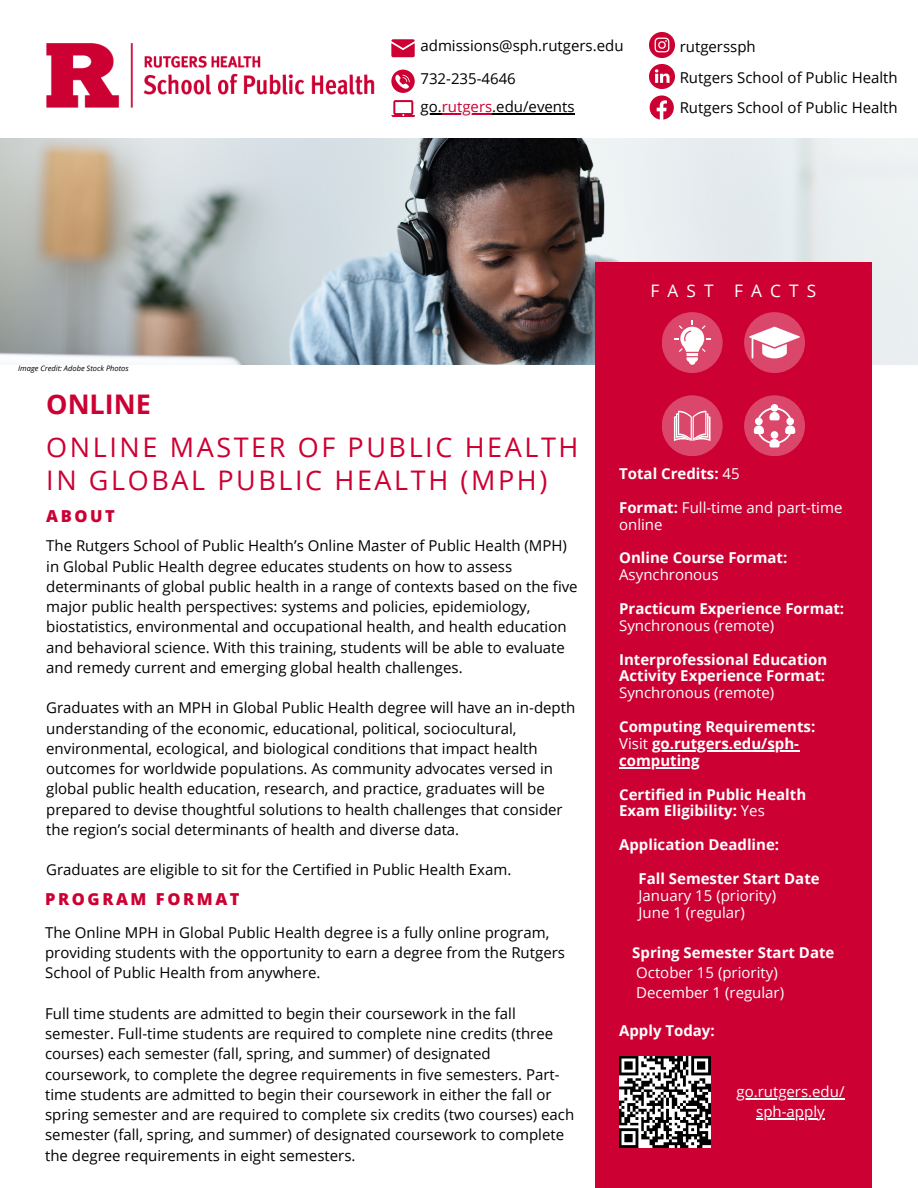
<style>
.page{position:relative;width:918px;height:1188px;background:#fff}
.page>*{position:absolute;margin:0;border:0;box-sizing:border-box;transform-origin:0 0}
.t1{font:27px/32.7px "Open Sans";letter-spacing:.095em;color:#c03}
.t2{font:700 27px "Open Sans";color:#c03}
.t3{font:17.25px "Open Sans";letter-spacing:.47em;color:#fff}
.t4{font:800 16.5px "Open Sans";letter-spacing:.155em;color:#c03}
.t5{font:15px/20.2px "Open Sans";color:#000}
.t6{font:700 15px/16.8px "Open Sans";color:#fff}
.t7{font:15px/16.8px "Open Sans";color:#fff}
.t8{font:italic 7.5px "Open Sans";color:#000}
.s1{color:#c03}
.s2{font-weight:400}
.s3{font-weight:700}
</style>
<div class="page">
<img style="left:0;top:138px;width:918px;height:226px">
<div style="left:595px;top:262px;width:277px;height:926px;background:#c03"></div>
<div style="left:744px;top:312px;width:61px;height:61px;background:#da476b;border-radius:50%"></div>
<svg style="left:749px;top:327px;width:51px;height:31px"></svg>
<div style="left:662px;top:312px;width:61px;height:61px;background:#da476b;border-radius:50%"></div>
<svg style="left:674px;top:320px;width:37px;height:45px"></svg>
<div style="left:662px;top:395px;width:61px;height:61px;background:#da476b;border-radius:50%"></div>
<svg style="left:674px;top:410px;width:37px;height:31px"></svg>
<svg style="left:744px;top:395px;width:61px;height:61px"></svg>
<svg style="left:754px;top:404px;width:41px;height:44px;background:#e5819a"></svg>
<svg style="left:391px;top:39px;width:24px;height:18px"></svg>
<svg style="left:391px;top:70px;width:24px;height:23px"></svg>
<svg style="left:391px;top:100px;width:24px;height:17px"></svg>
<svg style="left:429px;top:113px;width:13px;height:1px"></svg>
<hr style="left:442px;top:113px;width:50px;height:1px;background:#c03">
<hr style="left:492px;top:113px;width:83px;height:1px;background:#000">
<img style="left:619px;top:1056px;width:91px;height:91px">
<hr style="left:652px;top:750px;width:147px;height:1px;background:#fff">
<hr style="left:619px;top:767px;width:81px;height:1px;background:#fff">
<img style="left:649px;top:32px;width:25px;height:25px">
<img style="left:649px;top:64px;width:25px;height:25px">
<svg style="left:650px;top:95px;width:24px;height:24px"></svg>
<hr style="left:736px;top:1098px;width:109px;height:1px;background:#fff">
<hr style="left:756px;top:1118px;width:69px;height:2px;background:#fff">
<img style="left:46px;top:44px;width:329px;height:64px">
<h5 class="t8" style="left:18px;top:363px;width:112px">Image Credit: Adobe Stock Photos</h5>
<h6 class="t2" style="left:46px;top:385px;width:106px">ONLINE</h6>
<p class="t5" style="left:421px;top:35px;width:205px">admissions@sph.rutgers.edu</p>
<p class="t5" style="left:421px;top:68px;width:97px">732-235-4646</p>
<p class="t5" style="left:421px;top:96px;width:156px">go.<span class="s1">rutgers</span>.edu/events</p>
<h6 class="t5" style="left:680px;top:36px;width:78px">rutgerssph</h6>
<p class="t5" style="left:680px;top:67px;width:220px">Rutgers School of Public Health</p>
<h6 class="t5" style="left:680px;top:97px;width:220px">Rutgers School of Public Health</h6>
<h6 class="t3" style="left:651px;top:278px;width:167px">FAST FACTS</h6>
<h6 class="t1" style="left:46px;top:430px;width:534px">ONLINE MASTER OF PUBLIC HEALTH<br>IN GLOBAL PUBLIC HEALTH (MPH)</h6>
<p class="t4" style="left:46px;top:505px;width:70px">ABOUT</p>
<p class="t5" style="left:46px;top:535px;width:533px">The Rutgers School of Public Health’s Online Master of Public Health (MPH) in Global Public Health degree educates students on how to assess determinants of global public health in a range of contexts based on the five major public health perspectives: systems and policies, epidemiology, biostatistics, environmental and occupational health, and health education and behavioral science. With this training, students will be able to evaluate and remedy current and emerging global health challenges.</p>
<h6 class="t5" style="left:46px;top:697px;width:531px">Graduates with an MPH in Global Public Health degree will have an in-depth understanding of the economic, educational, political, sociocultural, environmental, ecological, and biological conditions that impact health outcomes for worldwide populations. As community advocates versed in global public health education, research, and practice, graduates will be prepared to devise thoughtful solutions to health challenges that consider the region’s social determinants of health and diverse data.</h6>
<h6 class="t5" style="left:46px;top:859px;width:467px">Graduates are eligible to sit for the Certified in Public Health Exam.</h6>
<h6 class="t4" style="left:45px;top:888px;width:196px">PROGRAM FORMAT</h6>
<h6 class="t5" style="left:45px;top:922px;width:521px">The Online MPH in Global Public Health degree is a fully online program, providing students with the opportunity to earn a degree from the Rutgers<br>School of Public Health from anywhere.</h6>
<h6 class="t5" style="left:45px;top:1003px;width:531px">Full time students are admitted to begin their coursework in the fall semester. Full-time students are required to complete nine credits (three courses) each semester (fall, spring, and summer) of designated coursework, to complete the degree requirements in five semesters. Part&shy;time students are admitted to begin their coursework in either the fall or spring semester and are required to complete six credits (two courses) each semester (fall, spring, and summer) of designated coursework to complete the degree requirements in eight semesters.</h6>
<h6 class="t6" style="left:619px;top:465px;width:122px">Total Credits: <span class="s2">45</span></h6>
<p class="t7" style="left:619px;top:499px;width:225px"><span class="s3">Format:</span> Full-time and part-time online</p>
<p class="t6" style="left:619px;top:549px;width:170px">Online Course Format:<br><span class="s2">Asynchronous</span></p>
<p class="t6" style="left:619px;top:600px;width:227px">Practicum Experience Format:<br><span class="s2">Synchronous (remote)</span></p>
<h6 class="t6" style="left:619px;top:650px;width:210px">Interprofessional Education<br>Activity Experience Format:<br><span class="s2">Synchronous (remote)</span></h6>
<h6 class="t6" style="left:619px;top:718px;width:198px">Computing Requirements:<br><span class="s2">Visit</span> go.rutgers.edu/sph-</h6>
<p class="t6" style="left:619px;top:752px;width:82px">computing</p>
<p class="t6" style="left:619px;top:785px;width:189px">Certified in Public Health<br>Exam Eligibility: <span class="s2">Yes</span></p>
<p class="t6" style="left:619px;top:836px;width:162px">Application Deadline:</p>
<p class="t7" style="left:639px;top:870px;width:183px"><span class="s3">Fall Semester Start Date<br></span>January 15 (priority)<br>June 1 (regular)</p>
<p class="t6" style="left:632px;top:942px;width:204px;line-height:20.2px">Spring Semester Start Date<br><span class="s2">October 15 (priority)</span></p>
<h1 class="t7" style="left:636px;top:984px;width:149px">December 1 (regular)</h1>
<p class="t6" style="left:619px;top:1022px;width:97px">Apply Today:</p>
<p class="t7" style="left:736px;top:1083px;width:110px">go.rutgers.edu/</p>
<p class="t7" style="left:756px;top:1103px;width:70px">sph-apply</p>
</div>
